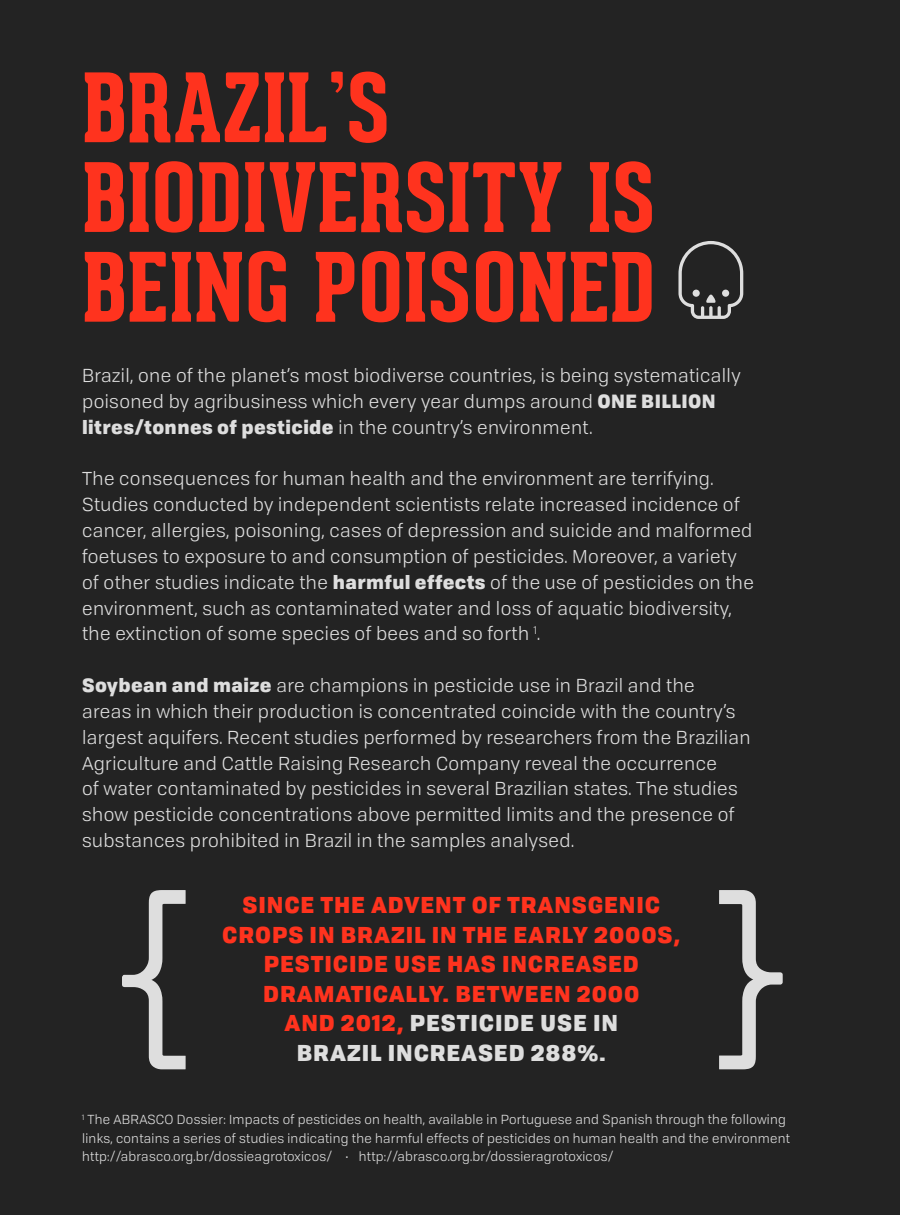
<style>
.page{position:relative;width:900px;height:1215px;background:#232323}
.page>*{position:absolute;margin:0;border:0;box-sizing:border-box;transform-origin:0 0}
.t1{font:100 194.4px "Geared Slab";color:#dedede}
.t2{font:800 93.3px/89.7px "Geared Slab";color:#ff331e}
.t3{font:900 22.2px/29.5px "Tofino";letter-spacing:.04em;color:#ff331e;text-align:center}
.t4{font:900 22.2px "Tofino";letter-spacing:.04em;color:#dedede}
.t5{font:18.45px/25.8px "Tofino";letter-spacing:.02em;color:#dedede}
.t6{font:12.9px "Tofino";letter-spacing:.02em;color:#dedede}
.s1{font-weight:900}
.s2{color:#ff331e}
</style>
<div class="page">
<svg style="left:678px;top:241px;width:65px;height:78px"></svg>
<p class="t2" style="left:82px;top:66px;width:575px">BRAZIL’S<br>BIODIVERSITY IS<br>BEING POISONED</p>
<p class="t5" style="left:82px;top:361px;width:660px">Brazil, one of the planet’s most biodiverse countries, is being systematically poisoned by agribusiness which every year dumps around <span class="s1">ONE BILLION litres/tonnes of pesticide</span> in the country’s environment.</p>
<p class="t5" style="left:82px;top:465px;width:673px">The consequences for human health and the environment are terrifying.<br>Studies conducted by independent scientists relate increased incidence of cancer, allergies, poisoning, cases of depression and suicide and malformed foetuses to exposure to and consumption of pesticides. Moreover, a variety of other studies indicate the <span class="s1">harmful effects</span> of the use of pesticides on the environment, such as contaminated water and loss of aquatic biodiversity, the extinction of some species of bees and so forth <sup>1</sup>.</p>
<p class="t5" style="left:82px;top:671px;width:670px"><span class="s1">Soybean and maize</span> are champions in pesticide use in Brazil and the<br>areas in which their production is concentrated coincide with the country’s largest aquifers. Recent studies performed by researchers from the Brazilian Agriculture and Cattle Raising Research Company reveal the occurrence<br>of water contaminated by pesticides in several Brazilian states. The studies show pesticide concentrations above permitted limits and the presence of substances prohibited in Brazil in the samples analysed.</p>
<p class="t1" style="left:118px;top:872px;width:74px">{</p>
<p class="t3" style="left:222px;top:888px;width:460px">SINCE THE ADVENT OF TRANSGENIC<br>CROPS IN BRAZIL IN THE EARLY 2000S,<br>PESTICIDE USE HAS INCREASED<br>DRAMATICALLY. BETWEEN 2000</p>
<p class="t4" style="left:285px;top:1004px;width:335px"><span class="s2">AND 2012,</span> PESTICIDE USE IN</p>
<p class="t4" style="left:297px;top:1034px;width:311px">BRAZIL INCREASED 288%.</p>
<p class="t1" style="left:715px;top:872px;width:73px">}</p>
<p class="t6" style="left:82px;top:1110px;width:705px"><sup>1</sup> The ABRASCO Dossier: Impacts of pesticides on health, available in Portuguese and Spanish through the following</p>
<p class="t6" style="left:82px;top:1129px;width:710px">links, contains a series of studies indicating the harmful effects of pesticides on human health and the environment</p>
<p class="t6" style="left:82px;top:1147px;width:533px">http://abrasco.org.br/dossieagrotoxicos/ • http://abrasco.org.br/dossieragrotoxicos/</p>
</div>
